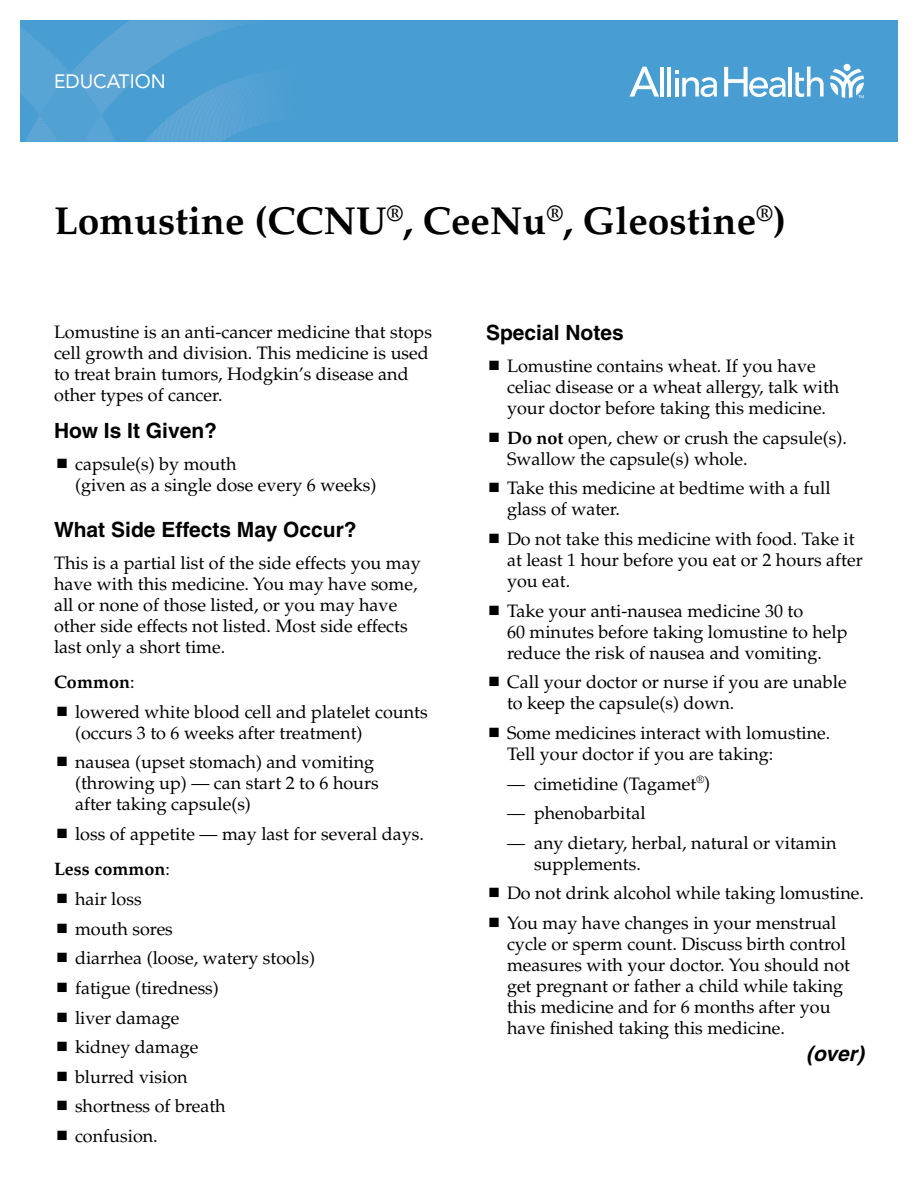
<style>
.page{position:relative;width:918px;height:1188px;background:#fff}
.page>*{position:absolute;margin:0;border:0;box-sizing:border-box;transform-origin:0 0}
.t1{font:700 39px "Palatino";color:#000}
.t2{font:700 21px "Helvetica";color:#000}
.t3{font:italic 700 21px "Helvetica";color:#000}
.t4{font:19.2px "Avenir LT Std";color:#fff}
.t5{font:18px/21px "Palatino";color:#000}
.s1{font-weight:700}
</style>
<div class="page">
<div style="left:20px;top:20px;width:878px;height:122px;background:#489ed2"></div>
<svg style="left:20px;top:20px;width:246px;height:122px"></svg>
<svg style="left:830px;top:69px;width:34px;height:29px"></svg>
<div style="left:844px;top:64px;width:7px;height:7px;background:#fff;border-radius:50%"></div>
<hr style="left:660px;top:67px;width:4px;height:30px;background:#fff">
<hr style="left:667px;top:67px;width:4px;height:30px;background:#fff">
<hr style="left:789px;top:67px;width:3px;height:30px;background:#fff">
<svg style="left:795px;top:67px;width:29px;height:30px"></svg>
<svg style="left:675px;top:71px;width:42px;height:26px"></svg>
<svg style="left:629px;top:67px;width:30px;height:30px"></svg>
<svg style="left:724px;top:67px;width:62px;height:30px"></svg>
<p class="t4" style="left:54px;top:70px;width:113px">EDUCATION</p>
<h1 class="t1" style="left:54px;top:198px;width:734px">Lomustine (CCNU<sup>®</sup>, CeeNu<sup>®</sup>, Gleostine<sup>®</sup>)</h1>
<p class="t5" style="left:54px;top:321px;width:380px">Lomustine is an anti-cancer medicine that stops cell growth and division. This medicine is used to treat brain tumors, Hodgkin’s disease and other types of cancer.</p>
<p class="t2" style="left:54px;top:418px;width:165px">How Is It Given?</p>
<p class="t5" style="left:75px;top:454px;width:303px">capsule(s) by mouth<br>(given as a single dose every 6 weeks)</p>
<p class="t2" style="left:54px;top:517px;width:304px">What Side Effects May Occur?</p>
<p class="t5" style="left:54px;top:553px;width:368px">This is a partial list of the side effects you may have with this medicine. You may have some, all or none of those listed, or you may have other side effects not listed. Most side effects last only a short time.</p>
<p class="t5" style="left:75px;top:667px;width:354px;line-height:30px;text-indent:-21px"><span class="s1">Common</span>:<br>lowered white blood cell and platelet counts</p>
<p class="t5" style="left:75px;top:718px;width:301px;line-height:29.7px">(occurs 3 to 6 weeks after treatment) nausea (upset stomach) and vomiting</p>
<p class="t5" style="left:75px;top:773px;width:305px">(throwing up) — can start 2 to 6 hours after taking capsule(s)</p>
<p class="t5" style="left:54px;top:817px;width:372px;line-height:35.1px;text-indent:21px">loss of appetite — may last for several days.<br><span class="s1">Less common</span>:</p>
<p class="t5" style="left:75px;top:884px;width:242px;line-height:29.7px">hair loss<br>mouth sores<br>diarrhea (loose, watery stools) fatigue (tiredness)<br>liver damage<br>kidney damage<br>blurred vision<br>shortness of breath<br>confusion.</p>
<p class="t2" style="left:486px;top:320px;width:139px">Special Notes</p>
<p class="t5" style="left:507px;top:356px;width:334px">Lomustine contains wheat. If you have celiac disease or a wheat allergy, talk with your doctor before taking this medicine.</p>
<p class="t5" style="left:507px;top:427px;width:341px"><span class="s1">Do not</span> open, chew or crush the capsule(s).<br>Swallow the capsule(s) whole.</p>
<p class="t5" style="left:507px;top:478px;width:325px">Take this medicine at bedtime with a full glass of water.</p>
<p class="t5" style="left:507px;top:529px;width:357px">Do not take this medicine with food. Take it at least 1 hour before you eat or 2 hours after you eat.</p>
<p class="t5" style="left:507px;top:600px;width:342px">Take your anti-nausea medicine 30 to<br>60 minutes before taking lomustine to help reduce the risk of nausea and vomiting.</p>
<p class="t5" style="left:507px;top:672px;width:341px">Call your doctor or nurse if you are unable to keep the capsule(s) down.</p>
<p class="t5" style="left:507px;top:723px;width:325px">Some medicines interact with lomustine.<br>Tell your doctor if you are taking:</p>
<p class="t5" style="left:507px;top:773px;width:205px">— cimetidine (Tagamet<sup>®</sup>)</p>
<p class="t5" style="left:507px;top:803px;width:140px">— phenobarbital</p>
<p class="t5" style="left:534px;top:832px;width:304px;text-indent:-27px">— any dietary, herbal, natural or vitamin supplements.</p>
<p class="t5" style="left:507px;top:879px;width:359px;line-height:29.7px">Do not drink alcohol while taking lomustine.<br>You may have changes in your menstrual</p>
<p class="t5" style="left:507px;top:934px;width:345px">cycle or sperm count. Discuss birth control measures with your doctor. You should not get pregnant or father a child while taking this medicine and for 6 months after you have finished taking this medicine.</p>
<p class="t3" style="left:806px;top:1041px;width:59px">(over)</p>
</div>
